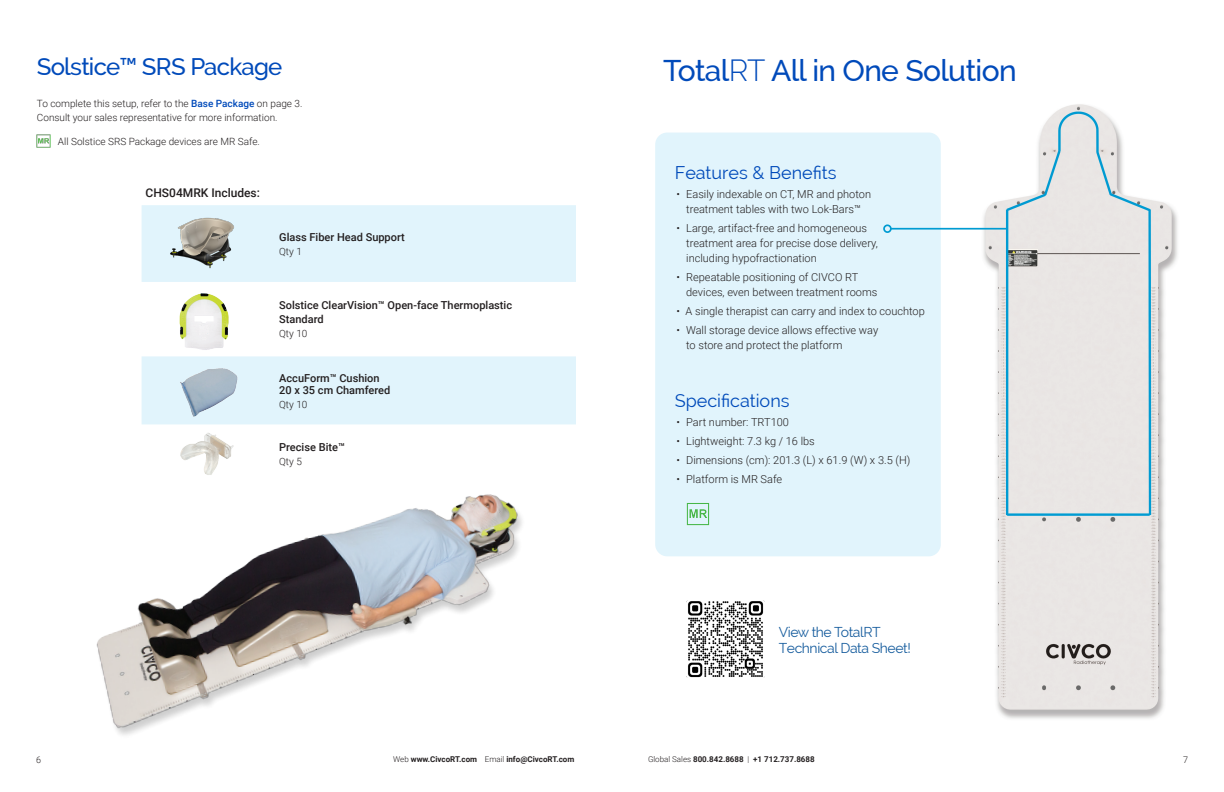
<style>
.page{position:relative;width:1224px;height:792px;background:#fff}
.page>*{position:absolute;margin:0;border:0;box-sizing:border-box;transform-origin:0 0}
.Paragraph_Style_1{font:500 30px "Raleway";letter-spacing:-.02em;color:#004aba}
.t1{font:500 24px "Raleway";letter-spacing:-.03em;color:#004aba}
.Paragraph_Style_1-2{font:18px "Raleway";color:#004aba}
.Paragraph_Style_1-3{font:14px/16px "Raleway";letter-spacing:-.03em;color:#175d9e}
.t2{font:500 12px "Roboto";color:#231f20}
.t3{font:300 11px/15px "Roboto";color:#231f20}
.t4{font:500 11px "Roboto";color:#231f20}
.Paragraph_Style_1-4{font:300 10px "Roboto";color:#231f20}
.t5{font:300 9px "Roboto";color:#231f20}
.t6{font:700 8px "Roboto";color:#231f20}
.s1{font-weight:500;color:#004aba}
.s2{font-weight:300}
</style>
<div class="page">
<svg style="left:142px;top:205px;width:434px;height:219px;fill:#e1f4fc"></svg>
<img style="left:167px;top:209px;width:79px;height:65px">
<img style="left:177px;top:287px;width:59px;height:65px">
<img style="left:166px;top:360px;width:81px;height:61px">
<img style="left:180px;top:433px;width:54px;height:27px">
<div style="left:655px;top:133px;width:286px;height:423px;background:#e1f4fc;border-radius:12px"></div>
<img style="left:978px;top:104px;width:200px;height:615px">
<img style="left:687px;top:503px;width:23px;height:23px">
<hr style="left:891px;top:228px;width:117px;height:2px;background:#009bd2">
<div style="left:883px;top:224px;width:9px;height:9px;border:2px solid #009bd2;border-radius:50%"></div>
<img style="left:686px;top:600px;width:78px;height:77px">
<img style="left:96px;top:460px;width:426px;height:275px">
<img style="left:37px;top:134px;width:14px;height:14px">
<p class="t1" style="left:37px;top:53px;width:247px">Solstice™ SRS Package</p>
<p class="Paragraph_Style_1-4" style="left:37px;top:96px;width:267px">To complete this setup, refer to the <span class="s1">Base Package</span> on page 3.</p>
<p class="Paragraph_Style_1-4" style="left:37px;top:110px;width:242px">Consult your sales representative for more information.</p>
<p class="Paragraph_Style_1-4" style="left:58px;top:134px;width:204px">All Solstice SRS Package devices are MR Safe.</p>
<p class="t2" style="left:146px;top:185px;width:116px">CHS04MRK Includes:</p>
<p class="t4" style="left:279px;top:229px;width:127px">Glass Fiber Head Support</p>
<p class="Paragraph_Style_1-4" style="left:279px;top:244px;width:24px">Qty 1</p>
<p class="t4" style="left:279px;top:298px;width:235px">Solstice ClearVision™ Open-face Thermoplastic</p>
<p class="t4" style="left:279px;top:312px;width:46px">Standard</p>
<p class="Paragraph_Style_1-4" style="left:279px;top:327px;width:30px">Qty 10</p>
<p class="t4" style="left:279px;top:370px;width:102px">AccuForm™ Cushion</p>
<p class="t4" style="left:279px;top:382px;width:113px">20 x 35 cm Chamfered</p>
<p class="Paragraph_Style_1-4" style="left:279px;top:397px;width:30px">Qty 10</p>
<p class="t4" style="left:279px;top:440px;width:67px">Precise Bite™</p>
<p class="Paragraph_Style_1-4" style="left:279px;top:455px;width:24px">Qty 5</p>
<p class="Paragraph_Style_1" style="left:663px;top:53px;width:355px">Total<span class="s2">RT</span> All in One Solution</p>
<p class="Paragraph_Style_1-2" style="left:675px;top:163px;width:163px">Features &amp; Benefits</p>
<p class="t3" style="left:676px;top:187px;width:196px;text-align:center">• Easily indexable on CT, MR and photon treatment tables with two Lok-Bars™</p>
<p class="t3" style="left:686px;top:221px;width:193px;text-indent:-10px">• Large, artifact-free and homogeneous treatment area for precise dose delivery, including hypofractionation</p>
<p class="t3" style="left:686px;top:270px;width:193px;text-indent:-10px">• Repeatable positioning of CIVCO RT devices, even between treatment rooms</p>
<p class="t3" style="left:676px;top:304px;width:250px">• A single therapist can carry and index to couchtop</p>
<p class="t3" style="left:686px;top:323px;width:194px;text-indent:-10px">• Wall storage device allows effective way to store and protect the platform</p>
<p class="Paragraph_Style_1-2" style="left:675px;top:391px;width:116px">Specifications</p>
<p class="t3" style="left:676px;top:415px;width:114px">• Part number: TRT100</p>
<p class="t3" style="left:676px;top:434px;width:140px">• Lightweight: 7.3 kg / 16 lbs</p>
<p class="t3" style="left:676px;top:453px;width:235px">• Dimensions (cm): 201.3 (L) x 61.9 (W) x 3.5 (H)</p>
<p class="t3" style="left:676px;top:472px;width:107px">• Platform is MR Safe</p>
<p class="Paragraph_Style_1-3" style="left:779px;top:624px;width:134px">View the TotalRT<br>Technical Data Sheet!</p>
<p class="t5" style="left:36px;top:753px;width:6px">6</p>
<p class="t6" style="left:393px;top:754px;width:183px"><span class="s2">Web</span> www.CivcoRT.com <span class="s2">Email</span> info@CivcoRT.com</p>
<p class="t6" style="left:648px;top:754px;width:168px"><span class="s2">Global Sales</span> 800.842.8688 <span class="s2">|</span> +1 712.737.8688</p>
<p class="t5" style="left:1183px;top:753px;width:6px">7</p>
</div>
